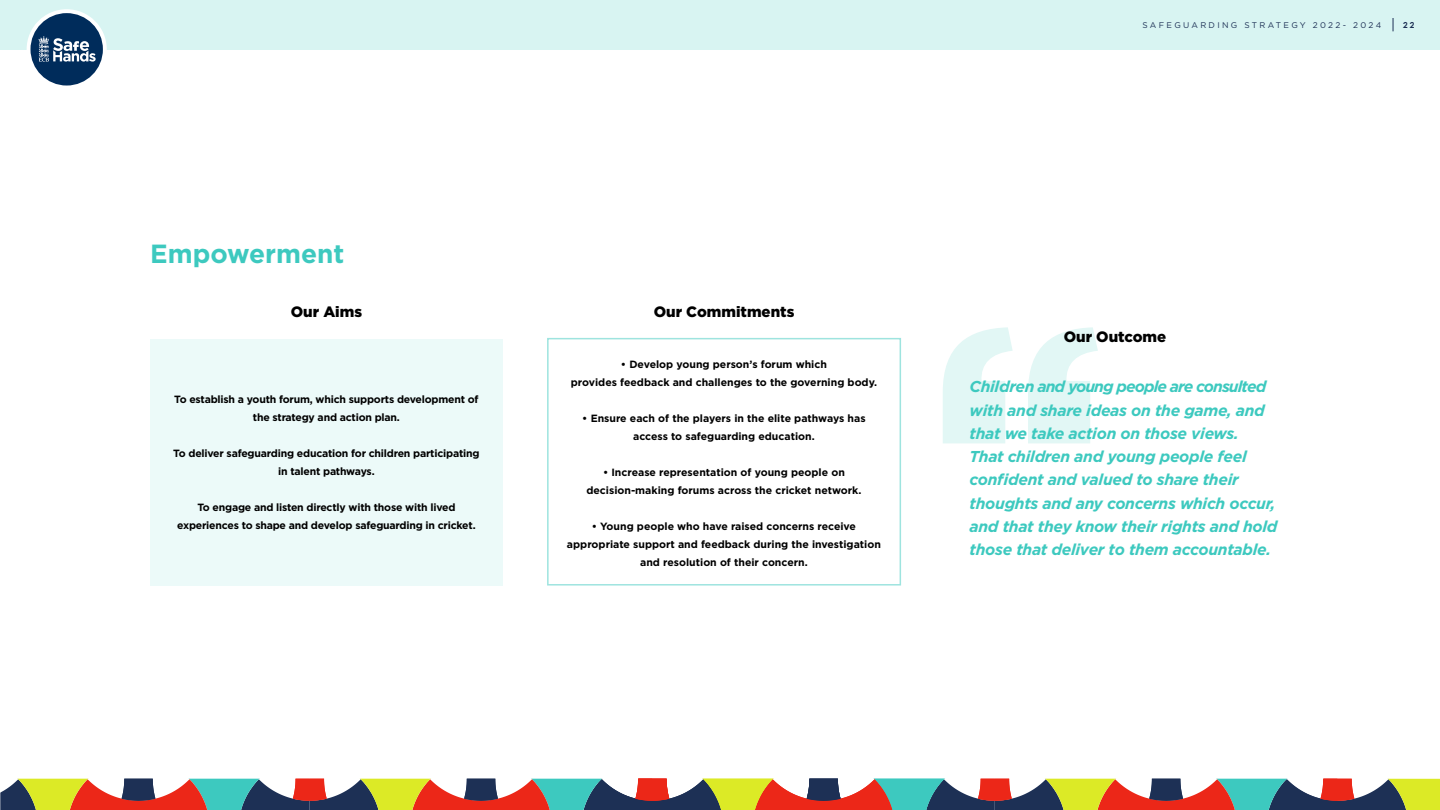
<style>
.page{position:relative;width:1440px;height:810px;background:#fff}
.page>*{position:absolute;margin:0;border:0;box-sizing:border-box;transform-origin:0 0}
.t1{font:700 26.25px "Gotham";color:#3dc9bf}
.t2{font:italic 700 15.75px/23.2px "Gotham";letter-spacing:-.02em;color:#3dc9bf}
.t3{font:900 15px "Gotham";color:#000}
.t4{font:700 10.5px/18px "Gotham";letter-spacing:-.01em;color:#000;text-align:center}
.t5{font:8.25px "Gotham";letter-spacing:.28em;color:#1d3055}
.t6{font:700 8.25px "Century Gothic";color:#1d3055}
</style>
<div class="page">
<div style="left:0;top:0;width:1440px;height:49px;background:#d8f4f2"></div>
<div style="left:27px;top:9px;width:80px;height:80px;background:#fff;border-radius:50%"></div>
<div style="left:31px;top:13px;width:72px;height:73px;background:#002c5b;border-radius:50%"></div>
<svg style="left:38px;top:36px;width:58px;height:26px"></svg>
<svg style="left:1393px;top:18px;width:1px;height:13px"></svg>
<div style="left:150px;top:339px;width:353px;height:247px;background:#ecfaf9"></div>
<svg style="left:0;top:779px;width:1440px;height:31px"></svg>
<div style="left:547px;top:338px;width:354px;height:248px;border:2px solid #9ee4df"></div>
<svg style="left:943px;top:327px;width:155px;height:116px"></svg>
<h1 class="t1" style="left:150px;top:237px;width:196px">Empowerment</h1>
<h3 class="t3" style="left:291px;top:302px;width:73px">Our Aims</h3>
<p class="t4" style="left:174px;top:391px;width:306px">To establish a youth forum, which supports development of the strategy and action plan.</p>
<p class="t4" style="left:173px;top:445px;width:308px">To deliver safeguarding education for children participating in talent pathways.</p>
<p class="t4" style="left:177px;top:499px;width:300px">To engage and listen directly with those with lived experiences to shape and develop safeguarding in cricket.</p>
<h3 class="t3" style="left:654px;top:302px;width:142px">Our Commitments</h3>
<p class="t4" style="left:571px;top:355px;width:308px">• Develop young person’s forum which<br>provides feedback and challenges to the governing body.</p>
<p class="t4" style="left:582px;top:409px;width:285px">• Ensure each of the players in the elite pathways has access to safeguarding education.</p>
<p class="t4" style="left:586px;top:463px;width:277px">• Increase representation of young people on decision-making forums across the cricket network.</p>
<p class="t4" style="left:567px;top:517px;width:315px">• Young people who have raised concerns receive appropriate support and feedback during the investigation and resolution of their concern.</p>
<p class="t5" style="left:1143px;top:20px;width:240px">SAFEGUARDING STRATEGY 2022- 2024</p>
<p class="t6" style="left:1403px;top:19px;width:13px">22</p>
<h3 class="t3" style="left:1064px;top:327px;width:104px">Our Outcome</h3>
<p class="t2" style="left:970px;top:375px;width:309px">Children and young people are consulted with and share ideas on the game, and that we take action on those views.<br>That children and young people feel confident and valued to share their thoughts and any concerns which occur, and that they know their rights and hold those that deliver to them accountable.</p>
</div>
